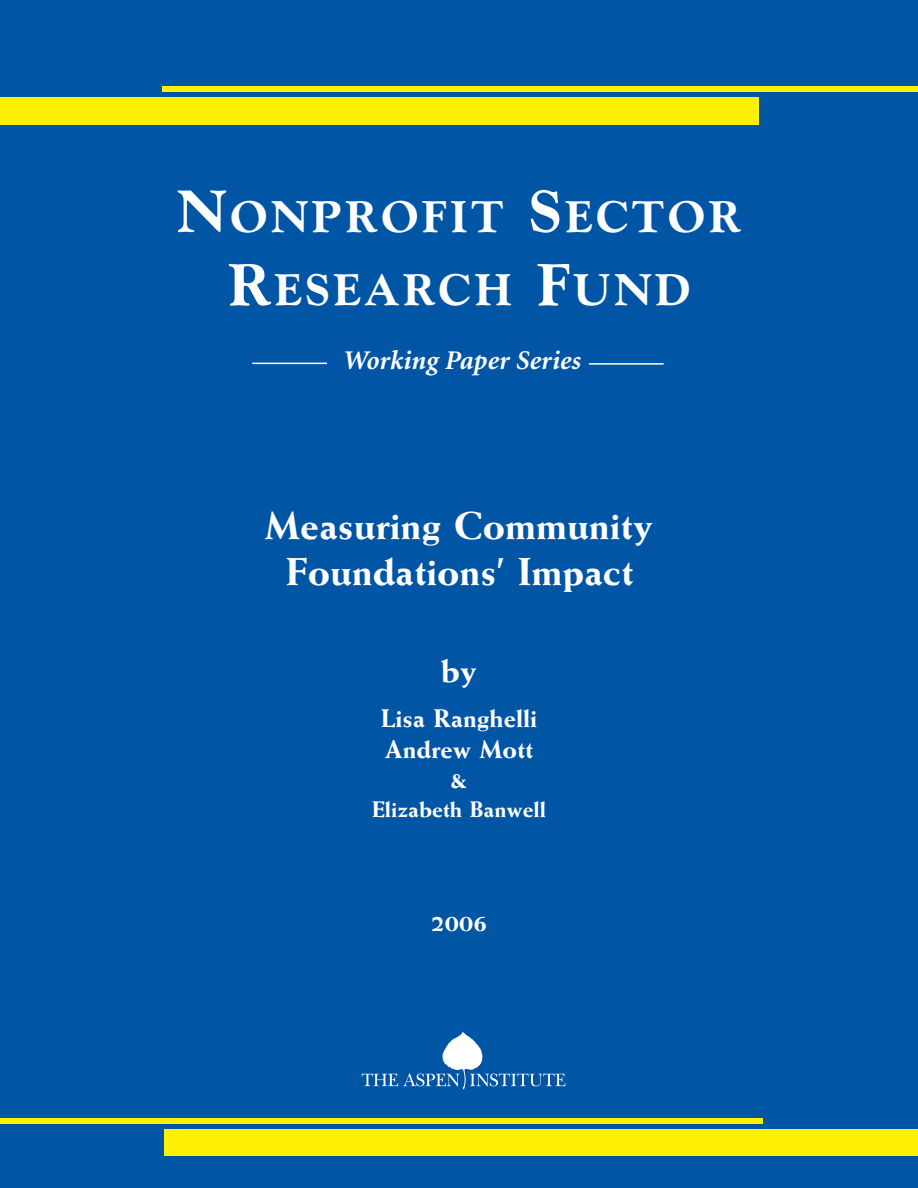
<style>
.page{position:relative;width:918px;height:1188px;background:#0155a5}
.page>*{position:absolute;margin:0;border:0;box-sizing:border-box;transform-origin:0 0}
.t1{font:800 45px/73.5px "Goudy";letter-spacing:.075em;color:#fff;text-align:center}
.t2{font:800 39px/46.8px "Weiss";color:#fff;text-align:center}
.t3{font:800 33px "Weiss";color:#fff}
.t4{font:italic 700 27px "Minion";color:#fff}
.t5{font:800 25.5px/30.6px "Weiss";color:#fff;text-align:center}
.t6{font:800 24px "Weiss";color:#fff}
.t7{font:800 22.5px "Weiss";color:#fff}
.s1{font-size:60px}
</style>
<div class="page">
<svg style="left:362px;top:1032px;width:203px;height:57px"></svg>
<div style="left:0;top:98px;width:758px;height:27px;background:#fff101"></div>
<div style="left:163px;top:87px;width:755px;height:5px;background:#fff101"></div>
<div style="left:164px;top:1129px;width:754px;height:27px;background:#fff101"></div>
<div style="left:0;top:1118px;width:762px;height:5px;background:#fff101"></div>
<hr style="left:252px;top:363px;width:75px;height:1px;background:#fff">
<hr style="left:589px;top:363px;width:75px;height:2px;background:#fff">
<p class="t1" style="left:177px;top:183px;width:566px"><span class="s1">N</span>ONPROFIT <span class="s1">S</span>ECTOR<br><span class="s1">R</span>ESEARCH <span class="s1">F</span>UND</p>
<p class="t4" style="left:342px;top:350px;width:239px">Working Paper Series</p>
<p class="t2" style="left:265px;top:505px;width:390px">Measuring Community<br>Foundations’ Impact</p>
<p class="t3" style="left:441px;top:659px;width:38px">by</p>
<p class="t5" style="left:381px;top:705px;width:158px">Lisa Ranghelli<br>Andrew Mott &amp;</p>
<p class="t7" style="left:372px;top:801px;width:175px">Elizabeth Banwell</p>
<p class="t6" style="left:431px;top:915px;width:58px">2006</p>
</div>
